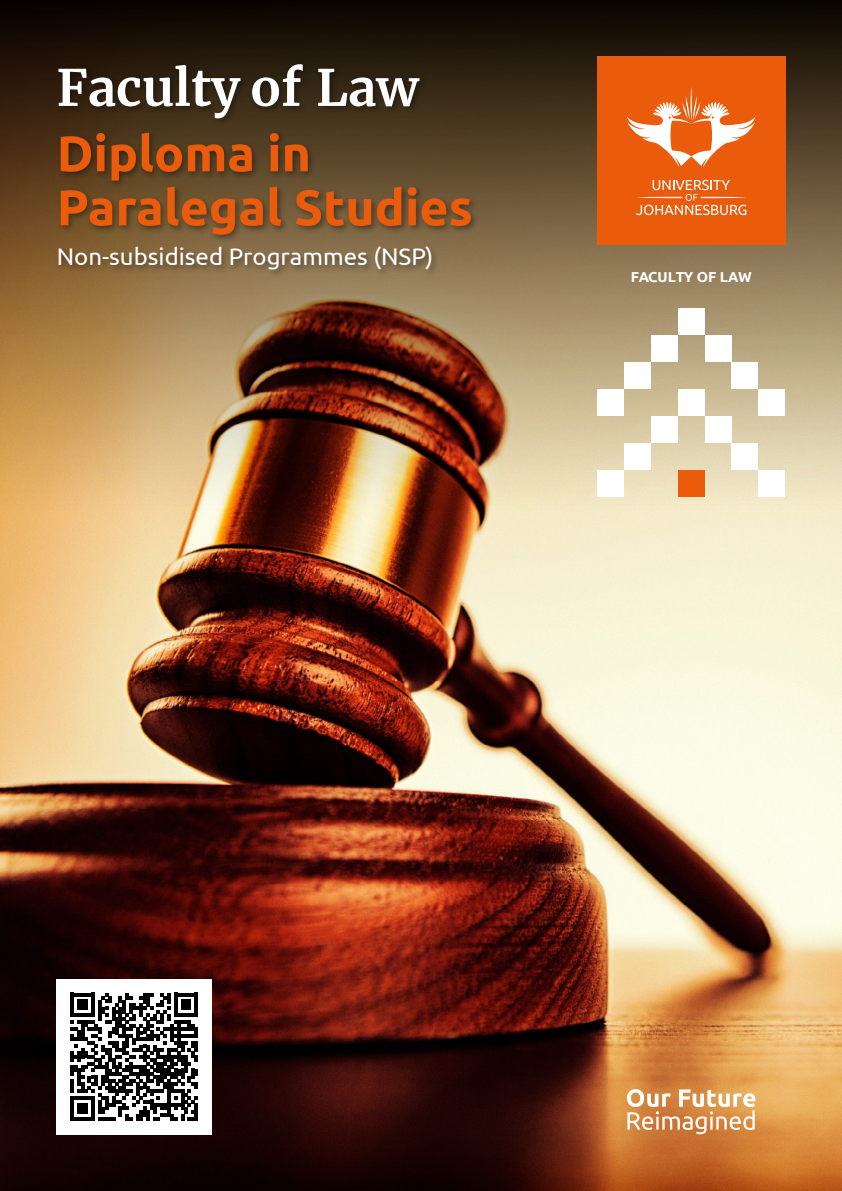
<style>
.page{position:relative;width:842px;height:1191px;background:#fff}
.page>*{position:absolute;margin:0;border:0;box-sizing:border-box;transform-origin:0 0}
.t1{font:700 50px/54px "Ubuntu";color:#ea5b0b}
.t2{font:700 50px "Merriweather";color:#fff}
.t3{font:24px "Ubuntu";color:#fff}
.t4{font:700 14.4px "Ubuntu";color:#fff}
</style>
<div class="page">
<img style="left:0;top:580px;width:842px;height:611px">
<img style="left:0;top:0;width:842px;height:580px">
<div style="left:597px;top:57px;width:188px;height:188px;background:#ea5b0b"></div>
<svg style="left:627px;top:87px;width:128px;height:81px"></svg>
<svg style="left:636px;top:180px;width:110px;height:35px"></svg>
<div style="left:758px;top:389px;width:27px;height:27px;background:#fff"></div>
<div style="left:597px;top:389px;width:27px;height:27px;background:#fff"></div>
<div style="left:758px;top:470px;width:27px;height:27px;background:#fff"></div>
<div style="left:597px;top:470px;width:27px;height:27px;background:#fff"></div>
<div style="left:731px;top:362px;width:27px;height:27px;background:#fff"></div>
<div style="left:624px;top:362px;width:27px;height:27px;background:#fff"></div>
<div style="left:731px;top:443px;width:27px;height:27px;background:#fff"></div>
<div style="left:624px;top:443px;width:27px;height:27px;background:#fff"></div>
<div style="left:704px;top:335px;width:27px;height:27px;background:#fff"></div>
<div style="left:651px;top:335px;width:27px;height:27px;background:#fff"></div>
<div style="left:704px;top:416px;width:27px;height:27px;background:#fff"></div>
<div style="left:651px;top:416px;width:27px;height:27px;background:#fff"></div>
<div style="left:678px;top:308px;width:26px;height:27px;background:#fff"></div>
<div style="left:678px;top:389px;width:26px;height:27px;background:#fff"></div>
<div style="left:678px;top:470px;width:26px;height:27px;background:#ea5b0b"></div>
<div style="left:55px;top:60px;width:424px;height:218px;background:#000;opacity:.4"></div>
<div style="left:57px;top:979px;width:155px;height:155px;background:#fff"></div>
<svg style="left:70px;top:993px;width:128px;height:127px"></svg>
<hr style="left:195px;top:1103px;width:3px;height:17px;background:#000">
<svg style="left:627px;top:1089px;width:128px;height:45px"></svg>
<h1 class="t2" style="left:57px;top:53px;width:363px">Faculty of Law</h1>
<h1 class="t1" style="left:57px;top:126px;width:418px">Diploma in<br>Paralegal Studies</h1>
<p class="t3" style="left:57px;top:242px;width:378px">Non-subsidised Programmes (NSP)</p>
<p class="t4" style="left:631px;top:268px;width:123px">FACULTY OF LAW</p>
</div>
